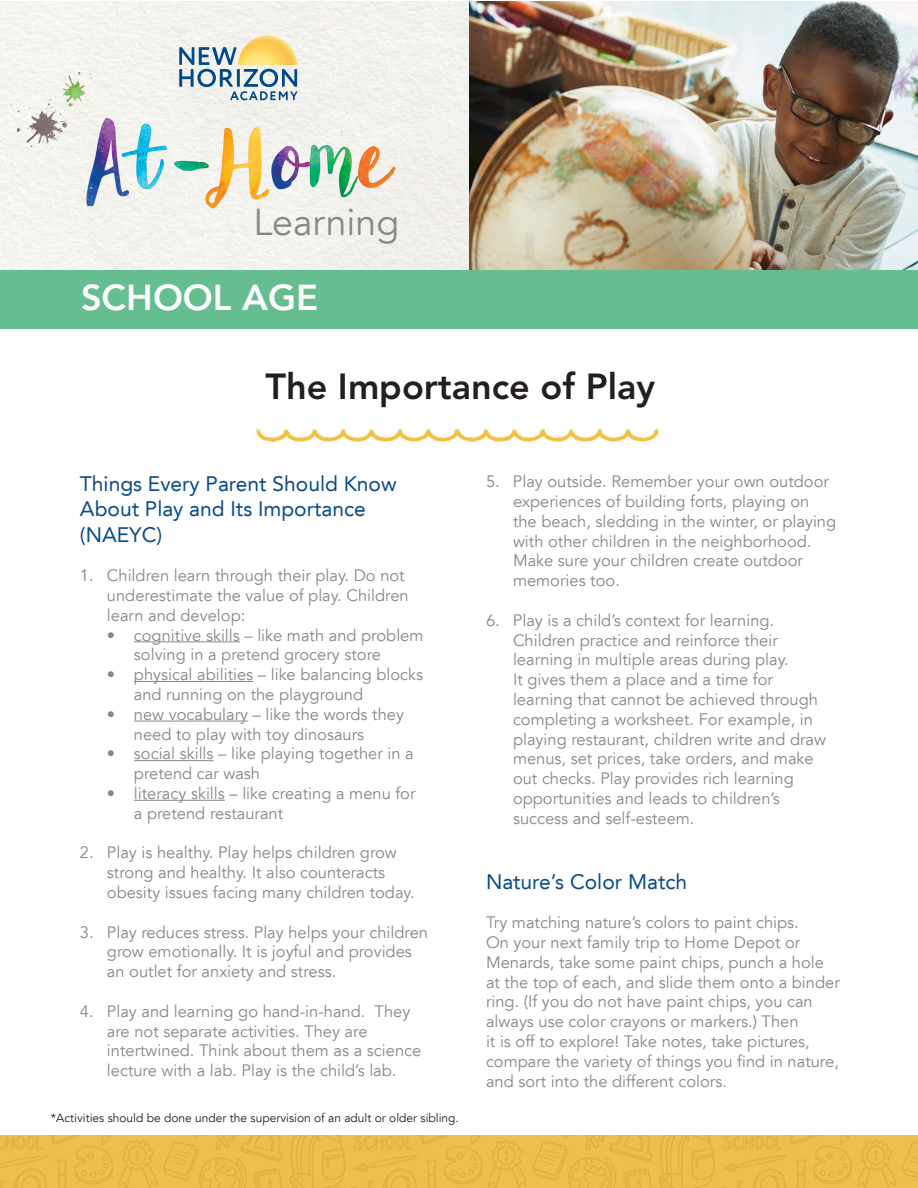
<style>
.page{position:relative;width:918px;height:1188px;background:#fff}
.page>*{position:absolute;margin:0;border:0;box-sizing:border-box;transform-origin:0 0}
.t1{font:37.5px "Avenir LT";color:#888787}
.t2{font:800 36px "Avenir LT Std";color:#231f20}
.t3{font:800 36px "Avenir LT";color:#fff}
.t4{font:21px/25.2px "Avenir LT";color:#0b4b87}
.t5{font:16.5px/19.8px "Avenir LT";color:#888787}
.t6{font:12px "Avenir LT";color:#231f20}
</style>
<div class="page">
<div style="left:0;top:2px;width:470px;height:268px;background:#f3f2ee"></div>
<img style="left:470px;top:2px;width:448px;height:268px">
<div style="left:0;top:270px;width:918px;height:59px;background:#66bd90"></div>
<svg style="left:179px;top:36px;width:118px;height:64px"></svg>
<img style="left:69px;top:106px;width:339px;height:112px">
<img style="left:50px;top:63px;width:52px;height:53px">
<img style="left:17px;top:96px;width:52px;height:57px">
<img style="left:0;top:1136px;width:918px;height:52px">
<hr style="left:134px;top:641px;width:106px;height:1px;background:#888787">
<hr style="left:134px;top:681px;width:119px;height:1px;background:#888787">
<hr style="left:134px;top:721px;width:114px;height:1px;background:#888787">
<hr style="left:134px;top:760px;width:80px;height:1px;background:#888787">
<hr style="left:134px;top:800px;width:91px;height:1px;background:#888787">
<img style="left:255px;top:428px;width:404px;height:15px">
<p class="t1" style="left:254px;top:200px;width:147px">Learning</p>
<p class="t3" style="left:81px;top:277px;width:239px">SCHOOL AGE</p>
<p class="t2" style="left:265px;top:365px;width:391px">The Importance of Play</p>
<p class="t4" style="left:80px;top:472px;width:318px">Things Every Parent Should Know<br>About Play and Its Importance (NAEYC)</p>
<p class="t5" style="left:107px;top:566px;width:303px;text-indent:-27px">1. Children learn through their play. Do not underestimate the value of play. Children learn and develop:</p>
<p class="t5" style="left:134px;top:626px;width:291px;text-indent:-27px">• cognitive skills – like math and problem solving in a pretend grocery store</p>
<p class="t5" style="left:134px;top:665px;width:291px;text-indent:-27px">• physical abilities – like balancing blocks and running on the playground</p>
<p class="t5" style="left:134px;top:705px;width:272px;text-indent:-27px">• new vocabulary – like the words they need to play with toy dinosaurs</p>
<p class="t5" style="left:134px;top:744px;width:281px;text-indent:-27px">• social skills – like playing together in a pretend car wash</p>
<p class="t5" style="left:134px;top:784px;width:283px;text-indent:-27px">• literacy skills – like creating a menu for a pretend restaurant</p>
<p class="t5" style="left:107px;top:843px;width:309px;text-indent:-27px">2. Play is healthy. Play helps children grow strong and healthy. It also counteracts obesity issues facing many children today.</p>
<p class="t5" style="left:107px;top:923px;width:323px;text-indent:-27px">3. Play reduces stress. Play helps your children grow emotionally. It is joyful and provides an outlet for anxiety and stress.</p>
<p class="t5" style="left:107px;top:1002px;width:316px;text-indent:-27px">4. Play and learning go hand-in-hand. They are not separate activities. They are intertwined. Think about them as a science lecture with a lab. Play is the child’s lab.</p>
<p class="t6" style="left:51px;top:1111px;width:410px">*Activities should be done under the supervision of an adult or older sibling.</p>
<p class="t5" style="left:513px;top:472px;width:325px;text-indent:-27px">5. Play outside. Remember your own outdoor experiences of building forts, playing on the beach, sledding in the winter, or playing with other children in the neighborhood.<br>Make sure your children create outdoor memories too.</p>
<p class="t5" style="left:513px;top:611px;width:315px;text-indent:-27px">6. Play is a child’s context for learning.<br>Children practice and reinforce their learning in multiple areas during play.<br>It gives them a place and a time for learning that cannot be achieved through completing a worksheet. For example, in playing restaurant, children write and draw menus, set prices, take orders, and make out checks. Play provides rich learning opportunities and leads to children’s success and self-esteem.</p>
<p class="t4" style="left:486px;top:869px;width:203px">Nature’s Color Match</p>
<p class="t5" style="left:486px;top:913px;width:355px">Try matching nature’s colors to paint chips.<br>On your next family trip to Home Depot or Menards, take some paint chips, punch a hole at the top of each, and slide them onto a binder ring. (If you do not have paint chips, you can always use color crayons or markers.) Then<br>it is off to explore! Take notes, take pictures, compare the variety of things you find in nature, and sort into the different colors.</p>
</div>
